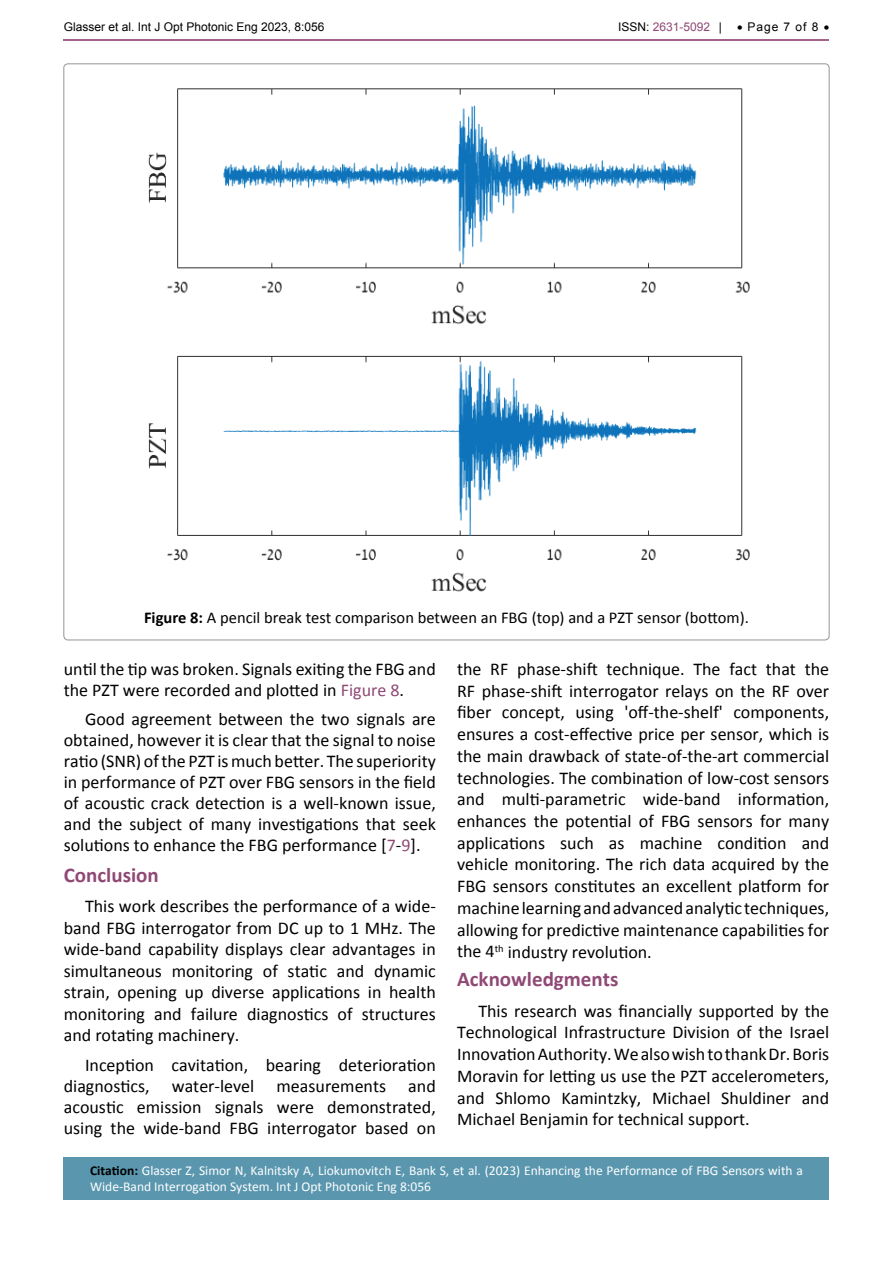
<style>
.page{position:relative;width:893px;height:1263px;background:#fff}
.page>*{position:absolute;margin:0;border:0;box-sizing:border-box;transform-origin:0 0}
.t1{font:700 21px "Calibri";color:#904875}
.t2{font:18px/21.8px "Calibri";color:#000;text-align:justify}
.t3{font:16.5px "Calibri";color:#000}
.t4{font:13.5px/16.2px "Calibri";color:#fff}
.t5{font:12px "Arial";color:#000}
.t6{font:12px "Arial";color:#904875}
.s1{color:#000}
.s2{font-weight:700}
.s3{color:#904875}
.s4{font-weight:700;color:#000}
</style>
<div class="page">
<hr style="left:64px;top:39px;width:765px;height:2px;background:#904875">
<div style="left:64px;top:1157px;width:765px;height:42px;background:#5a97af"></div>
<img style="left:148px;top:88px;width:602px;height:504px">
<p class="t5" style="left:64px;top:18px;width:262px">Glasser et al. Int J Opt Photonic Eng 2023, 8:056</p>
<p class="t6" style="left:618px;top:18px;width:105px"><span class="s1">ISSN:</span> 2631-5092 <span class="s1">|</span></p>
<p class="t5" style="left:737px;top:18px;width:94px">• Page 7 of 8 •</p>
<p class="t3" style="left:144px;top:607px;width:606px"><span class="s2">Figure 8:</span> A pencil break test comparison between an FBG (top) and a PZT sensor (bottom).</p>
<p class="t2" style="left:64px;top:658px;width:374px;line-height:21px">until the tip was broken. Signals exiting the FBG and the PZT were recorded and plotted in <span class="s3">Figure 8</span>.</p>
<p class="t2" style="left:64px;top:709px;width:374px;line-height:21px;text-indent:21px">Good agreement between the two signals are obtained, however it is clear that the signal to noise ratio (SNR) of the PZT is much better. The superiority in performance of PZT over FBG sensors in the field of acoustic crack detection is a well-known issue, and the subject of many investigations that seek solutions to enhance the FBG performance [<span class="s3">7</span>-<span class="s3">9</span>].</p>
<p class="t1" style="left:64px;top:862px;width:97px">Conclusion</p>
<p class="t2" style="left:64px;top:896px;width:374px;text-indent:21px">This work describes the performance of a wide&shy;band FBG interrogator from DC up to 1 MHz. The wide-band capability displays clear advantages in simultaneous monitoring of static and dynamic strain, opening up diverse applications in health monitoring and failure diagnostics of structures and rotating machinery.</p>
<p class="t2" style="left:64px;top:1054px;width:374px;line-height:21px;text-indent:21px">Inception cavitation, bearing deterioration diagnostics, water-level measurements and acoustic emission signals were demonstrated, using the wide-band FBG interrogator based on</p>
<p class="t2" style="left:457px;top:658px;width:374px">the RF phase-shift technique. The fact that the RF phase-shift interrogator relays on the RF over fiber concept, using 'off-the-shelf' components, ensures a cost-effective price per sensor, which is the main drawback of state-of-the-art commercial technologies. The combination of low-cost sensors and multi-parametric wide-band information, enhances the potential of FBG sensors for many applications such as machine condition and vehicle monitoring. The rich data acquired by the FBG sensors constitutes an excellent platform for machine learning and advanced analytic techniques, allowing for predictive maintenance capabilities for the 4<sup>th</sup> industry revolution.</p>
<p class="t1" style="left:457px;top:966px;width:163px">Acknowledgments</p>
<p class="t2" style="left:457px;top:1000px;width:374px;text-indent:21px">This research was financially supported by the Technological Infrastructure Division of the Israel Innovation Authority. We also wish to thank Dr. Boris Moravin for letting us use the PZT accelerometers, and Shlomo Kamintzky, Michael Shuldiner and Michael Benjamin for technical support.</p>
<p class="t4" style="left:90px;top:1162px;width:714px"><span class="s4">Citation:</span> Glasser Z, Simor N, Kalnitsky A, Liokumovitch E, Bank S, et al. (2023) Enhancing the Performance of FBG Sensors with a<br>Wide-Band Interrogation System. Int J Opt Photonic Eng 8:056</p>
</div>
